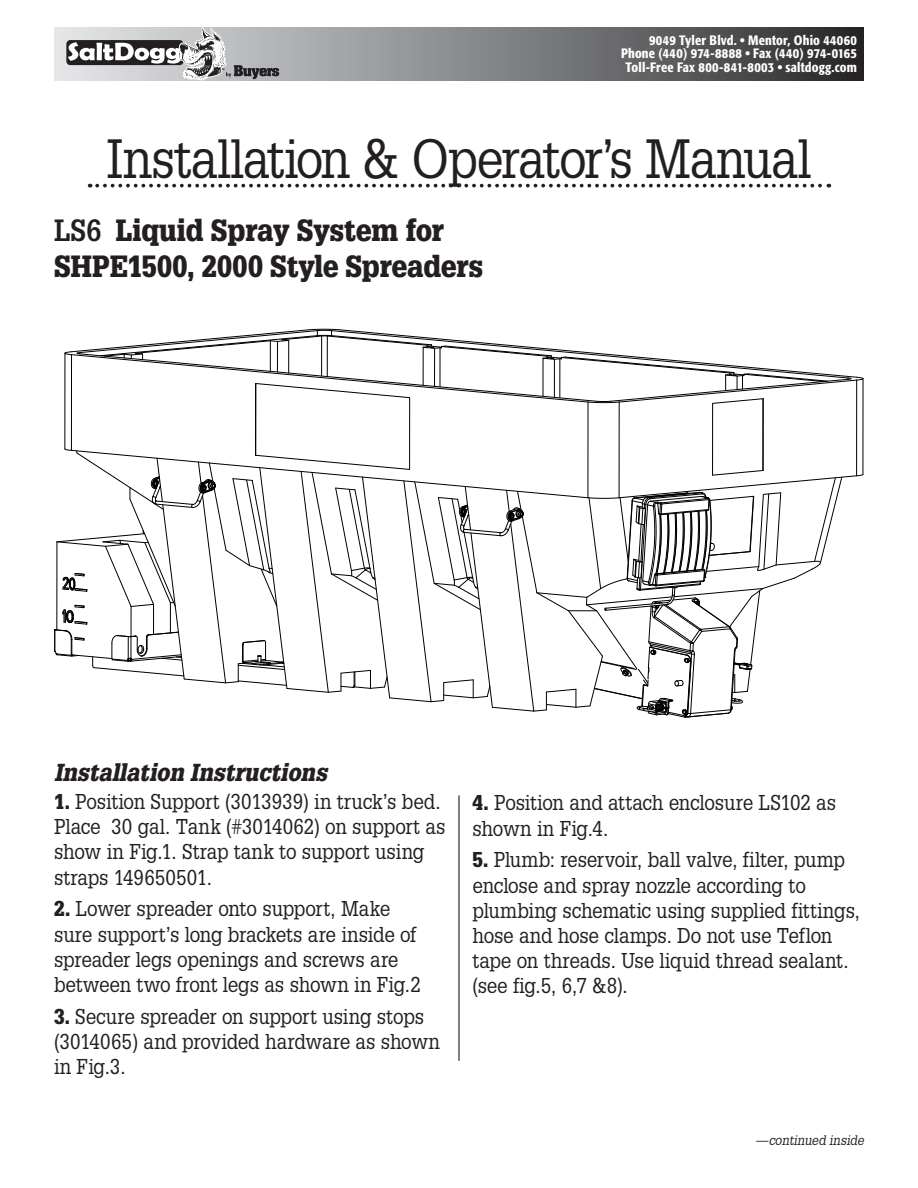
<style>
.page{position:relative;width:918px;height:1188px;background:#fff}
.page>*{position:absolute;margin:0;border:0;box-sizing:border-box;transform-origin:0 0}
.t1{font:54px "Glypha";letter-spacing:-.03em;color:#231f20;scale:.9 1}
.t2{font:900 30px/36px "Glypha";color:#231f20;scale:.9 1}
.t3{font:italic 900 24px "Glypha";letter-spacing:.005em;color:#231f20;scale:.9 1}
.t4{font:21px/25.2px "Glypha";letter-spacing:-.01em;color:#231f20;scale:.9 1}
.t5{font:500 condensed 13.5px/13.5px "Formata";letter-spacing:.01em;color:#fff;text-align:right}
.t6{font:italic 13.5px "Glypha";letter-spacing:-.005em;color:#231f20;scale:.9 1}
.t7{font:700 1.95px "Avant Garde";color:#231f20}
.s1{font-weight:700}
.s2{font-weight:900}
</style>
<div class="page">
<svg style="left:54px;top:27px;width:810px;height:54px;background:#737376"></svg>
<svg style="left:68px;top:28px;width:211px;height:53px;background:#acacae"></svg>
<svg style="left:97px;top:184px;width:732px;height:3px"></svg>
<hr style="left:459px;top:795px;width:1px;height:266px;background:#000">
<hr style="left:65px;top:353px;width:1px;height:96px;background:#000">
<hr style="left:71px;top:355px;width:1px;height:95px;background:#000">
<hr style="left:255px;top:383px;width:1px;height:72px;background:#000">
<hr style="left:409px;top:398px;width:1px;height:71px;background:#000">
<hr style="left:588px;top:402px;width:1px;height:96px;background:#000">
<hr style="left:619px;top:402px;width:1px;height:96px;background:#000">
<hr style="left:712px;top:403px;width:1px;height:72px;background:#000">
<hr style="left:763px;top:399px;width:1px;height:71px;background:#000">
<hr style="left:856px;top:380px;width:1px;height:96px;background:#000">
<hr style="left:863px;top:379px;width:1px;height:95px;background:#000">
<svg style="left:64px;top:329px;width:799px;height:75px"></svg>
<svg style="left:54px;top:448px;width:809px;height:270px"></svg>
<p class="t7" style="left:222px;top:68px;width:4px">TM</p>
<p class="t5" style="left:621px;top:33px;width:237px">9049 Tyler Blvd. • Mentor, Ohio 44060<br>Phone (440) 974-8888 • Fax (440) 974-0165<br>Toll-Free Fax 800-841-8003 • saltdogg.com</p>
<h1 class="t1" style="left:107px;top:125px;width:784px">Installation &amp; Operator’s Manual</h1>
<h2 class="t2" style="left:54px;top:212px;width:478px"><span class="s1">LS6</span> Liquid Spray System for<br>SHPE1500, 2000 Style Spreaders</h2>
<p class="t3" style="left:54px;top:758px;width:305px">Installation Instructions</p>
<p class="t4" style="left:54px;top:788px;width:436px"><span class="s2">1.</span> Position Support (3013939) in truck’s bed.<br>Place 30 gal. Tank (#3014062) on support as show in Fig.1. Strap tank to support using straps 149650501.</p>
<p class="t4" style="left:54px;top:896px;width:409px"><span class="s2">2.</span> Lower spreader onto support, Make sure support’s long brackets are inside of spreader legs openings and screws are between two front legs as shown in Fig.2</p>
<p class="t4" style="left:54px;top:1003px;width:431px"><span class="s2">3.</span> Secure spreader on support using stops (3014065) and provided hardware as shown in Fig.3.</p>
<p class="t4" style="left:473px;top:790px;width:406px"><span class="s2">4.</span> Position and attach enclosure LS102 as shown in Fig.4.</p>
<p class="t4" style="left:473px;top:847px;width:432px"><span class="s2">5.</span> Plumb: reservoir, ball valve, filter, pump enclose and spray nozzle according to plumbing schematic using supplied fittings, hose and hose clamps. Do not use Teflon tape on threads. Use liquid thread sealant. (see fig.5, 6,7 &amp;8).</p>
<p class="t6" style="left:756px;top:1132px;width:122px">—continued inside</p>
</div>
